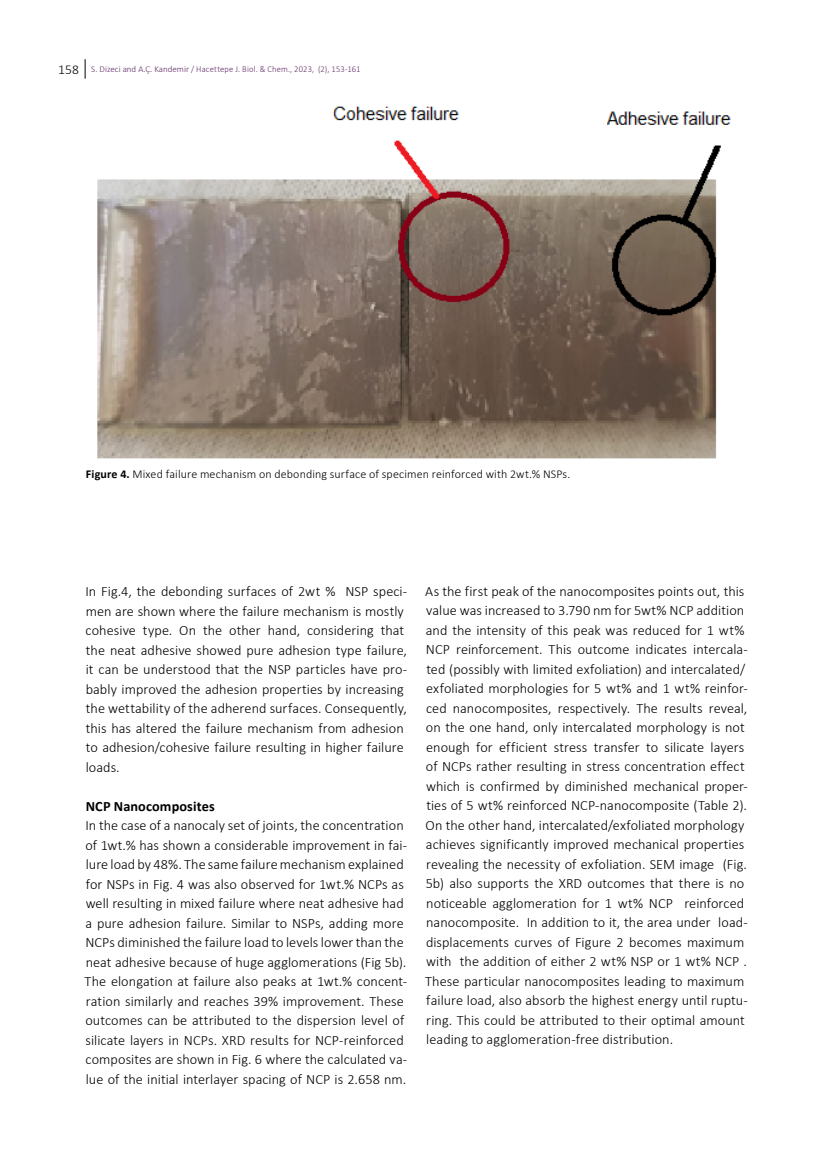
<style>
.page{position:relative;width:830px;height:1170px;background:#fff}
.page>*{position:absolute;margin:0;border:0;box-sizing:border-box;transform-origin:0 0}
.t1{font:300 14.25px/19.5px "Calibri";color:#000}
.t2{font:700 14.25px "Calibri";letter-spacing:.01em;color:#000}
.t3{font:300 12px "Calibri";letter-spacing:.01em;color:#000}
.t4{font:300 9px "Calibri";letter-spacing:.01em;color:#642e68}
.s1{font-size:13.5px;color:#000}
.s2{font-weight:700}
</style>
<div class="page">
<svg style="left:85px;top:59px;width:1px;height:20px"></svg>
<img style="left:97px;top:106px;width:634px;height:353px">
<p class="t4" style="left:58px;top:63px;width:303px"><span class="s1">158</span> S. Dizeci and A.Ç. Kandemir / Hacettepe J. Biol. &amp; Chem., 2023, (2), 153-161</p>
<p class="t3" style="left:86px;top:466px;width:485px"><span class="s2">Figure 4.</span> Mixed failure mechanism on debonding surface of specimen reinforced with 2wt.% NSPs.</p>
<p class="t1" style="left:85px;top:581px;width:323px">In Fig.4, the debonding surfaces of 2wt % NSP speci&shy;men are shown where the failure mechanism is mostly cohesive type. On the other hand, considering that the neat adhesive showed pure adhesion type failure, it can be understood that the NSP particles have pro&shy;bably improved the adhesion properties by increasing the wettability of the adherend surfaces. Consequently, this has altered the failure mechanism from adhesion to adhesion/cohesive failure resulting in higher failure loads.</p>
<p class="t2" style="left:86px;top:795px;width:130px">NCP Nanocomposites</p>
<p class="t1" style="left:85px;top:815px;width:324px">In the case of a nanocaly set of joints, the concentration of 1wt.% has shown a considerable improvement in fai&shy;lure load by 48%. The same failure mechanism explained for NSPs in Fig. 4 was also observed for 1wt.% NCPs as well resulting in mixed failure where neat adhesive had a pure adhesion failure. Similar to NSPs, adding more NCPs diminished the failure load to levels lower than the neat adhesive because of huge agglomerations (Fig 5b).<br>The elongation at failure also peaks at 1wt.% concent&shy;ration similarly and reaches 39% improvement. These outcomes can be attributed to the dispersion level of silicate layers in NCPs. XRD results for NCP-reinforced composites are shown in Fig. 6 where the calculated va&shy;lue of the initial interlayer spacing of NCP is 2.658 nm.</p>
<p class="t1" style="left:425px;top:581px;width:324px">As the first peak of the nanocomposites points out, this value was increased to 3.790 nm for 5wt% NCP addition and the intensity of this peak was reduced for 1 wt% NCP reinforcement. This outcome indicates intercala&shy;ted (possibly with limited exfoliation) and intercalated/ exfoliated morphologies for 5 wt% and 1 wt% reinfor&shy;ced nanocomposites, respectively. The results reveal, on the one hand, only intercalated morphology is not enough for efficient stress transfer to silicate layers of NCPs rather resulting in stress concentration effect which is confirmed by diminished mechanical proper&shy;ties of 5 wt% reinforced NCP-nanocomposite (Table 2).<br>On the other hand, intercalated/exfoliated morphology achieves significantly improved mechanical properties revealing the necessity of exfoliation. SEM image (Fig.<br>5b) also supports the XRD outcomes that there is no noticeable agglomeration for 1 wt% NCP reinforced nanocomposite. In addition to it, the area under load&shy;displacements curves of Figure 2 becomes maximum with the addition of either 2 wt% NSP or 1 wt% NCP .<br>These particular nanocomposites leading to maximum failure load, also absorb the highest energy until ruptu&shy;ring. This could be attributed to their optimal amount leading to agglomeration-free distribution.</p>
</div>
